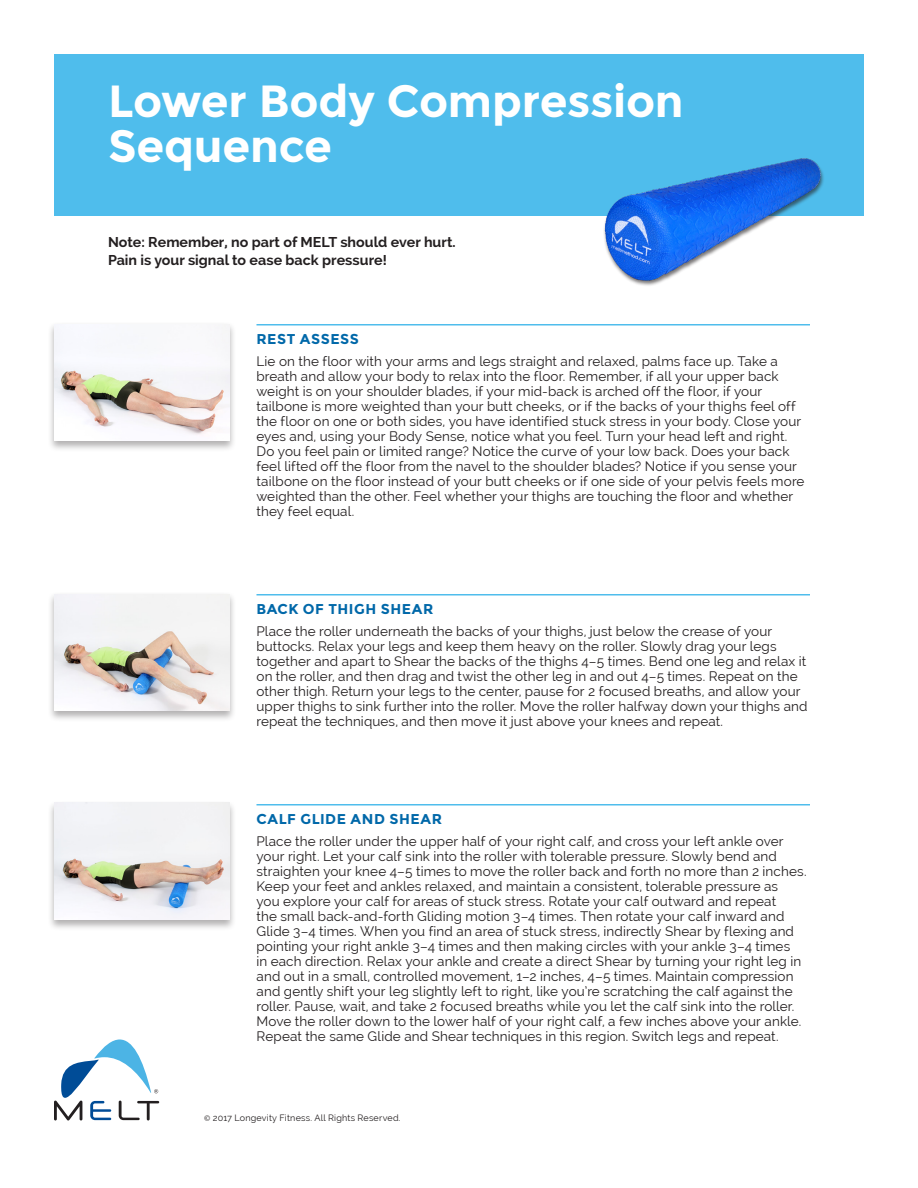
<style>
.page{position:relative;width:918px;height:1188px;background:#fff}
.page>*{position:absolute;margin:0;border:0;box-sizing:border-box;transform-origin:0 0}
.Headline{font:700 45px/45px "Montserrat";letter-spacing:-.005em;color:#fff}
.Text_Bold{font:700 14.25px/18px "Raleway";color:#231f20}
.Subhead{font:700 14.25px "Montserrat";letter-spacing:.04em;color:#0068a9}
.Text{font:13.5px/15px "Raleway";letter-spacing:.01em;color:#231f20}
.t1{font:9px "Raleway";letter-spacing:.02em;color:#231f20}
.s1{font-family:"Minion Pro"}
</style>
<div class="page">
<div style="left:54px;top:54px;width:810px;height:162px;background:#4fbdec"></div>
<svg style="left:54px;top:1040px;width:105px;height:80px"></svg>
<img style="left:604px;top:158px;width:220px;height:128px">
<hr style="left:256px;top:324px;width:554px;height:2px;background:#4fbdec">
<hr style="left:256px;top:594px;width:554px;height:2px;background:#4fbdec">
<hr style="left:256px;top:804px;width:554px;height:2px;background:#4fbdec">
<div style="left:48px;top:322px;width:188px;height:130px;background:#231f20;opacity:.35"></div>
<img style="left:54px;top:324px;width:176px;height:117px">
<div style="left:48px;top:801px;width:188px;height:130px;background:#231f20;opacity:.35"></div>
<img style="left:54px;top:803px;width:176px;height:117px">
<div style="left:48px;top:592px;width:188px;height:130px;background:#231f20;opacity:.35"></div>
<img style="left:54px;top:594px;width:176px;height:117px">
<p class="Headline" style="left:108px;top:79px;width:577px">Lower Body Compression<br>Sequence</p>
<p class="Text_Bold" style="left:108px;top:233px;width:349px">Note: Remember, no part of MELT should ever hurt.<br>Pain is your signal to ease back pressure!</p>
<p class="Subhead" style="left:256px;top:330px;width:104px">REST ASSESS</p>
<p class="Text" style="left:256px;top:354px;width:550px">Lie on the floor with your arms and legs straight and relaxed, palms face up. Take a breath and allow your body to relax into the floor. Remember, if all your upper back weight is on your shoulder blades, if your mid-back is arched off the floor, if your tailbone is more weighted than your butt cheeks, or if the backs of your thighs feel off the floor on one or both sides, you have identified stuck stress in your body. Close your eyes and, using your Body Sense, notice what you feel. Turn your head left and right.<br>Do you feel pain or limited range? Notice the curve of your low back. Does your back feel lifted off the floor from the navel to the shoulder blades? Notice if you sense your tailbone on the floor instead of your butt cheeks or if one side of your pelvis feels more weighted than the other. Feel whether your thighs are touching the floor and whether they feel equal.</p>
<p class="Subhead" style="left:256px;top:600px;width:178px">BACK OF THIGH SHEAR</p>
<p class="Text" style="left:256px;top:624px;width:553px">Place the roller underneath the backs of your thighs, just below the crease of your buttocks. Relax your legs and keep them heavy on the roller. Slowly drag your legs together and apart to Shear the backs of the thighs 4–5 times. Bend one leg and relax it on the roller, and then drag and twist the other leg in and out 4–5 times. Repeat on the other thigh. Return your legs to the center, pause for 2 focused breaths, and allow your upper thighs to sink further into the roller. Move the roller halfway down your thighs and repeat the techniques, and then move it just above your knees and repeat.</p>
<p class="Subhead" style="left:256px;top:810px;width:187px">CALF GLIDE AND SHEAR</p>
<p class="Text" style="left:256px;top:834px;width:552px">Place the roller under the upper half of your right calf, and cross your left ankle over your right. Let your calf sink into the roller with tolerable pressure. Slowly bend and straighten your knee 4–5 times to move the roller back and forth no more than 2 inches.<br>Keep your feet and ankles relaxed, and maintain a consistent, tolerable pressure as<br>you explore your calf for areas of stuck stress. Rotate your calf outward and repeat<br>the small back-and-forth Gliding motion 3–4 times. Then rotate your calf inward and Glide 3–4 times. When you find an area of stuck stress, indirectly Shear by flexing and pointing your right ankle 3–4 times and then making circles with your ankle 3–4 times<br>in each direction. Relax your ankle and create a direct Shear by turning your right leg in and out in a small, controlled movement, 1–2 inches, 4–5 times. Maintain compression and gently shift your leg slightly left to right, like you’re scratching the calf against the roller. Pause, wait, and take 2 focused breaths while you let the calf sink into the roller.<br>Move the roller down to the lower half of your right calf, a few inches above your ankle.<br>Repeat the same Glide and Shear techniques in this region. Switch legs and repeat.</p>
<p class="t1" style="left:204px;top:1112px;width:198px"><span class="s1">©</span> 2017 Longevity Fitness. All Rights Reserved.</p>
</div>
